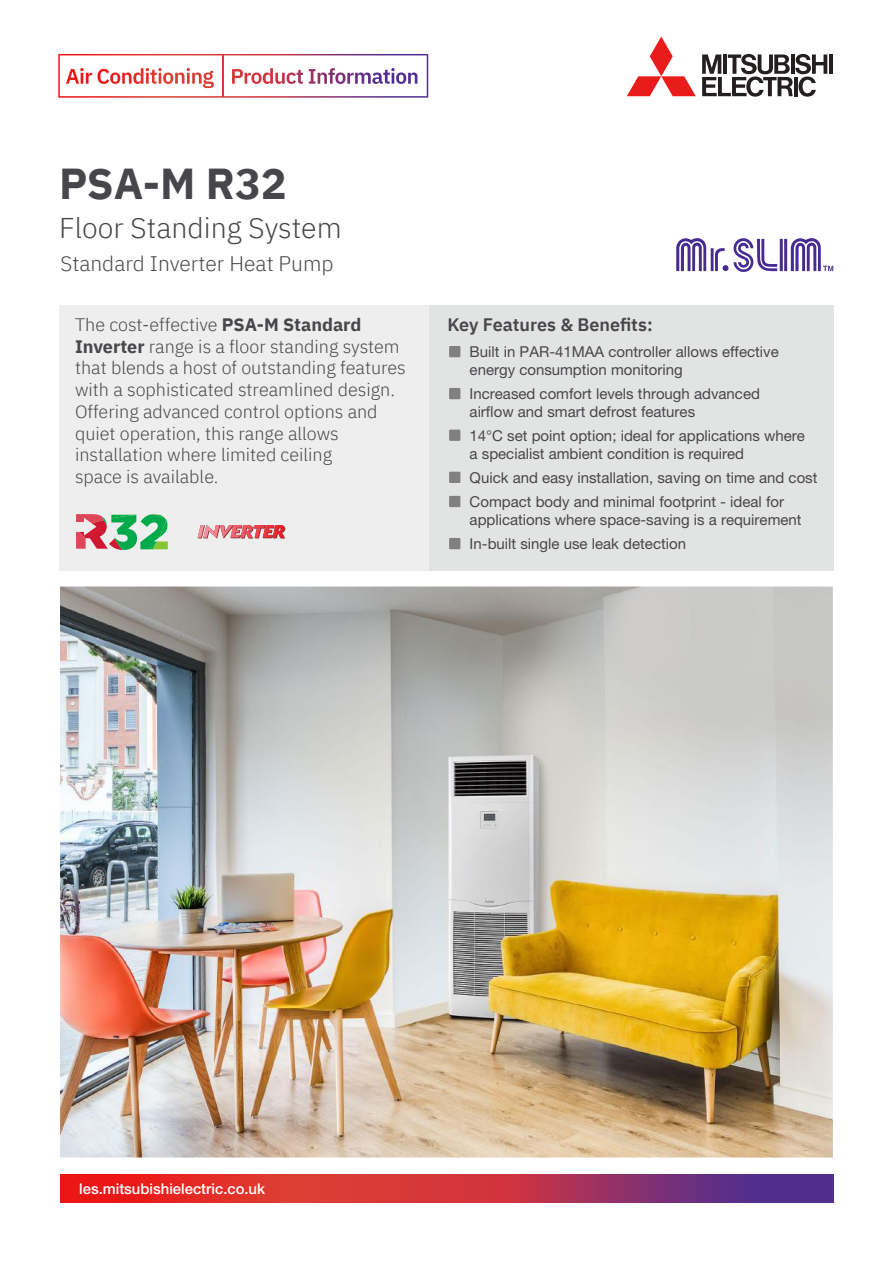
<style>
.page{position:relative;width:893px;height:1263px;background:#fff}
.page>*{position:absolute;margin:0;border:0;box-sizing:border-box;transform-origin:0 0}
.t1{font:700 43.2px "IBM Plex Sans";color:#47464a}
.t2{font:300 28.5px "IBM Plex Sans";color:#47464a}
.t3{font:300 21px "IBM Plex Sans";color:#47464a}
.t4{font:300 18px/21.8px "IBM Plex Sans";color:#47464a}
.t5{font:600 18px "IBM Plex Sans";color:#47464a}
.t6{font:15px/18px "Helvetica Neue LT Pro";color:#47464a}
.t7{font:500 14.85px "Helvetica Neue LT Pro";color:#fff}
.s1{font-weight:700}
</style>
<div class="page">
<svg style="left:60px;top:1174px;width:773px;height:29px;background:#b62f4a"></svg>
<svg style="left:627px;top:37px;width:69px;height:59px"></svg>
<hr style="left:829px;top:55px;width:4px;height:19px;background:#221f1e">
<svg style="left:702px;top:54px;width:125px;height:43px"></svg>
<svg style="left:58px;top:54px;width:370px;height:44px"></svg>
<hr style="left:222px;top:55px;width:1px;height:42px;background:#d43b3d">
<div style="left:59px;top:305px;width:387px;height:265px;background:#eee"></div>
<div style="left:429px;top:305px;width:404px;height:265px;background:#e2e3e3"></div>
<div style="left:449px;top:346px;width:11px;height:11px;background:#808080"></div>
<div style="left:449px;top:388px;width:11px;height:11px;background:#808080"></div>
<div style="left:449px;top:430px;width:11px;height:11px;background:#808080"></div>
<div style="left:449px;top:472px;width:11px;height:11px;background:#808080"></div>
<div style="left:449px;top:496px;width:11px;height:11px;background:#808080"></div>
<div style="left:449px;top:538px;width:11px;height:11px;background:#808080"></div>
<img style="left:60px;top:586px;width:773px;height:571px">
<hr style="left:780px;top:239px;width:3px;height:32px;background:#472a92">
<hr style="left:784px;top:239px;width:3px;height:32px;background:#472a92">
<svg style="left:676px;top:238px;width:30px;height:33px"></svg>
<svg style="left:791px;top:238px;width:42px;height:33px"></svg>
<hr style="left:711px;top:248px;width:3px;height:23px;background:#472a92">
<svg style="left:715px;top:238px;width:62px;height:34px"></svg>
<svg style="left:76px;top:514px;width:92px;height:36px"></svg>
<svg style="left:198px;top:525px;width:88px;height:14px"></svg>
<h1 class="t1" style="left:59px;top:150px;width:229px">PSA-M R32</h1>
<h2 class="t2" style="left:59px;top:207px;width:284px">Floor Standing System</h2>
<h3 class="t3" style="left:60px;top:248px;width:275px">Standard Inverter Heat Pump</h3>
<p class="t4" style="left:75px;top:312px;width:332px">The cost-effective <span class="s1">PSA-M Standard Inverter</span> range is a floor standing system that blends a host of outstanding features with a sophisticated streamlined design.<br>Offering advanced control options and quiet operation, this range allows installation where limited ceiling<br>space is available.</p>
<p class="t5" style="left:448px;top:310px;width:207px">Key Features &amp; Benefits:</p>
<p class="t6" style="left:470px;top:342px;width:311px">Built in PAR-41MAA controller allows effective energy consumption monitoring</p>
<p class="t6" style="left:470px;top:384px;width:292px">Increased comfort levels through advanced airflow and smart defrost features</p>
<p class="t6" style="left:470px;top:426px;width:337px">14°C set point option; ideal for applications where a specialist ambient condition is required</p>
<p class="t6" style="left:470px;top:465px;width:349px;line-height:24px">Quick and easy installation, saving on time and cost<br>Compact body and minimal footprint - ideal for</p>
<p class="t6" style="left:470px;top:507px;width:333px;line-height:24px">applications where space-saving is a requirement<br>In-built single use leak detection</p>
<p class="t7" style="left:79px;top:1180px;width:187px">les.mitsubishielectric.co.uk</p>
</div>
